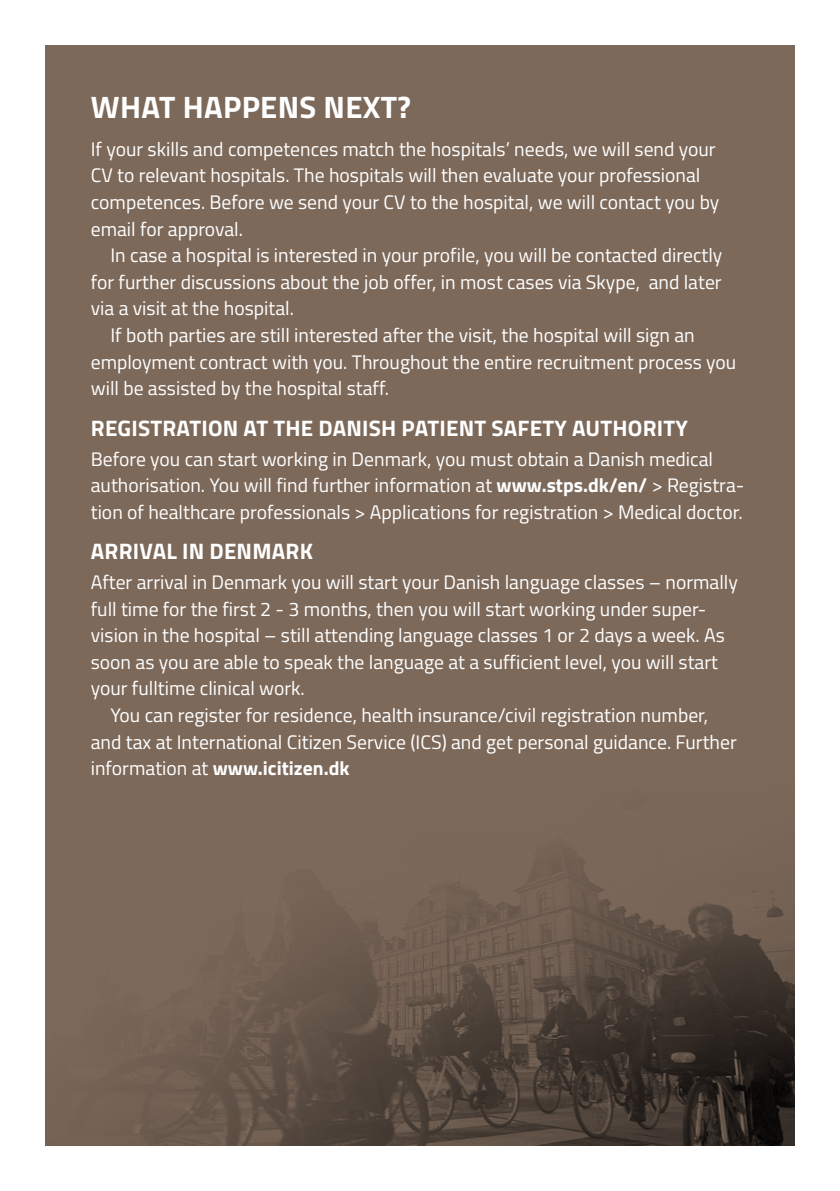
<style>
.page{position:relative;width:840px;height:1191px;background:#fff}
.page>*{position:absolute;margin:0;border:0;box-sizing:border-box;transform-origin:0 0}
.H2_-_Overskrift{font:700 31px "Titillium Web";letter-spacing:.01em;color:#fff}
.H3_-_overskrift_2{font:700 22.4px "Titillium Web";letter-spacing:.01em;color:#fff}
.brød{font:19.6px/26.6px "Titillium Web";color:#fff}
.s1{font-weight:700}
</style>
<div class="page">
<div style="left:45px;top:45px;width:749px;height:1100px;background:#7d695a"></div>
<img style="left:71px;top:847px;width:722px;height:298px">
<h2 class="H2_-_Overskrift" style="left:91px;top:83px;width:321px">WHAT HAPPENS NEXT?</h2>
<p class="brød" style="left:91px;top:135px;width:629px">If your skills and competences match the hospitals’ needs, we will send your CV to relevant hospitals. The hospitals will then evaluate your professional competences. Before we send your CV to the hospital, we will contact you by email for approval.</p>
<p class="brød" style="left:91px;top:241px;width:632px;text-align:justify;text-indent:20px">In case a hospital is interested in your profile, you will be contacted directly for further discussions about the job offer, in most cases via Skype, and later via a visit at the hospital.</p>
<p class="brød" style="left:91px;top:321px;width:646px;text-indent:20px">If both parties are still interested after the visit, the hospital will sign an employment contract with you. Throughout the entire recruitment process you will be assisted by the hospital staff.</p>
<h3 class="H3_-_overskrift_2" style="left:91px;top:410px;width:598px">REGISTRATION AT THE DANISH PATIENT SAFETY AUTHORITY</h3>
<p class="brød" style="left:91px;top:444px;width:654px">Before you can start working in Denmark, you must obtain a Danish medical authorisation. You will find further information at <span class="s1">www.stps.dk/en/</span> &gt; Registra&shy;tion of healthcare professionals &gt; Applications for registration &gt; Medical doctor.</p>
<h3 class="H3_-_overskrift_2" style="left:91px;top:534px;width:223px">ARRIVAL IN DENMARK</h3>
<p class="brød" style="left:91px;top:568px;width:648px">After arrival in Denmark you will start your Danish language classes – normally full time for the first 2 - 3 months, then you will start working under super-</p>
<p class="brød" style="left:91px;top:621px;width:635px">vision in the hospital – still attending language classes 1 or 2 days a week. As soon as you are able to speak the language at a sufficient level, you will start your fulltime clinical work.</p>
<p class="brød" style="left:91px;top:701px;width:647px;text-indent:20px">You can register for residence, health insurance/civil registration number, and tax at International Citizen Service (ICS) and get personal guidance. Further information at <span class="s1">www.icitizen.dk</span></p>
</div>
